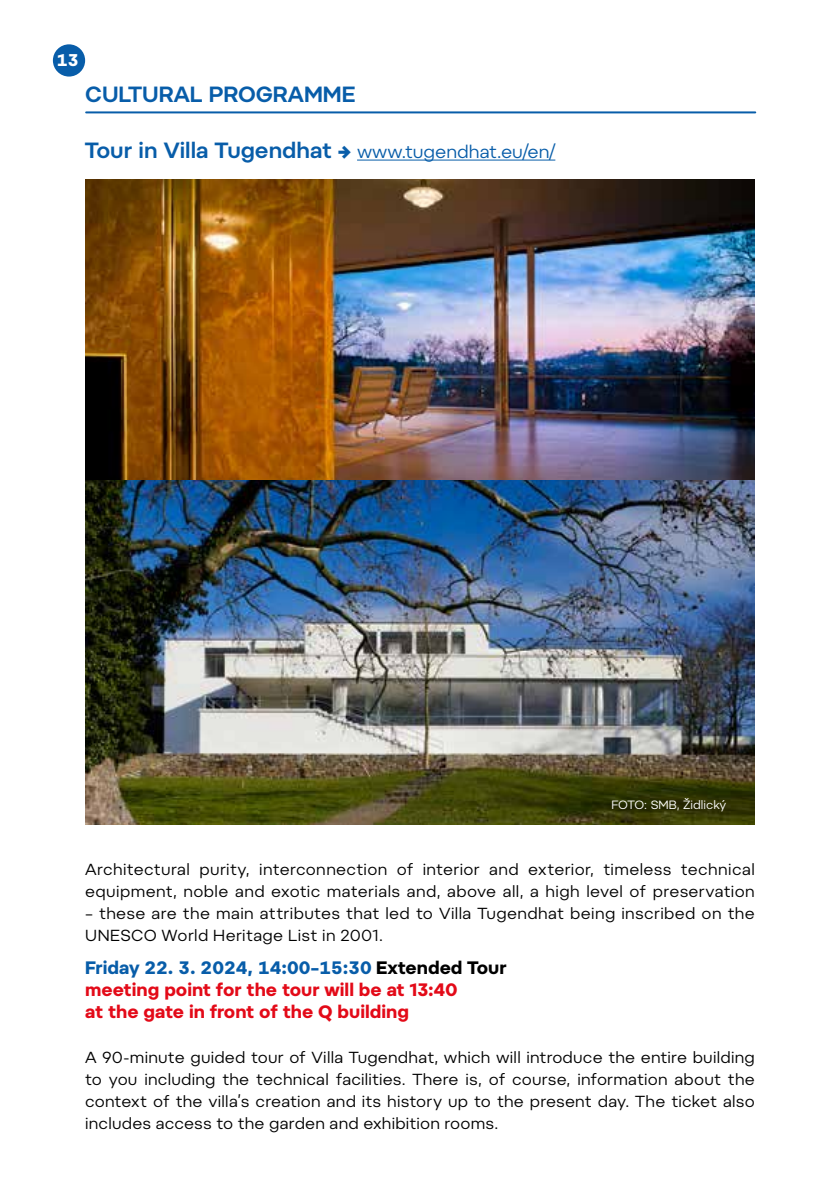
<style>
.page{position:relative;width:840px;height:1191px;background:#fff}
.page>*{position:absolute;margin:0;border:0;box-sizing:border-box;transform-origin:0 0}
.t1{font:600 22px "Pepi";color:#085da9}
.t2{font:700 18px/22px "Pepi";color:#e30a18}
.t3{font:700 17px "Pepi";color:#fff}
.t4{font:16px/22px "Pepi";letter-spacing:.02em;color:#000}
.t5{font:12px "Pepi";color:#fff}
.s1{font-weight:700}
.s2{font-weight:400;font-size:18px}
.s3{color:#085da9}
.s4{color:#000}
</style>
<div class="page">
<hr style="left:357px;top:160px;width:198px;height:1px;background:#085da9">
<img style="left:85px;top:180px;width:669px;height:644px">
<div style="left:53px;top:44px;width:32px;height:33px;background:#085da9;border-radius:50%"></div>
<hr style="left:86px;top:111px;width:668px;height:2px;background:#085da9">
<p class="t3" style="left:57px;top:50px;width:24px">13</p>
<h1 class="t1" style="left:85px;top:81px;width:272px">CULTURAL PROGRAMME</h1>
<h1 class="t1" style="left:85px;top:137px;width:471px">Tour in Villa Tugendhat <span class="s1">→</span> <span class="s2">www.tugendhat.eu/en/</span></h1>
<p class="t5" style="left:611px;top:797px;width:116px">FOTO: SMB, Židlický</p>
<p class="t4" style="left:85px;top:857px;width:670px">Architectural purity, interconnection of interior and exterior, timeless technical equipment, noble and exotic materials and, above all, a high level of preservation</p>
<p class="t4" style="left:85px;top:901px;width:671px">– these are the main attributes that led to Villa Tugendhat being inscribed on the<br>UNESCO World Heritage List in 2001.</p>
<p class="t2" style="left:85px;top:956px;width:423px"><span class="s3">Friday 22. 3. 2024, 14:00–15:30</span> <span class="s4">Extended Tour </span>meeting point for the tour will be at 13:40<br>at the gate in front of the Q building</p>
<p class="t4" style="left:85px;top:1045px;width:670px;text-align:justify">A 90‑minute guided tour of Villa Tugendhat, which will introduce the entire building to you including the technical facilities. There is, of course, information about the context of the villa’s creation and its history up to the present day. The ticket also includes access to the garden and exhibition rooms.</p>
</div>
